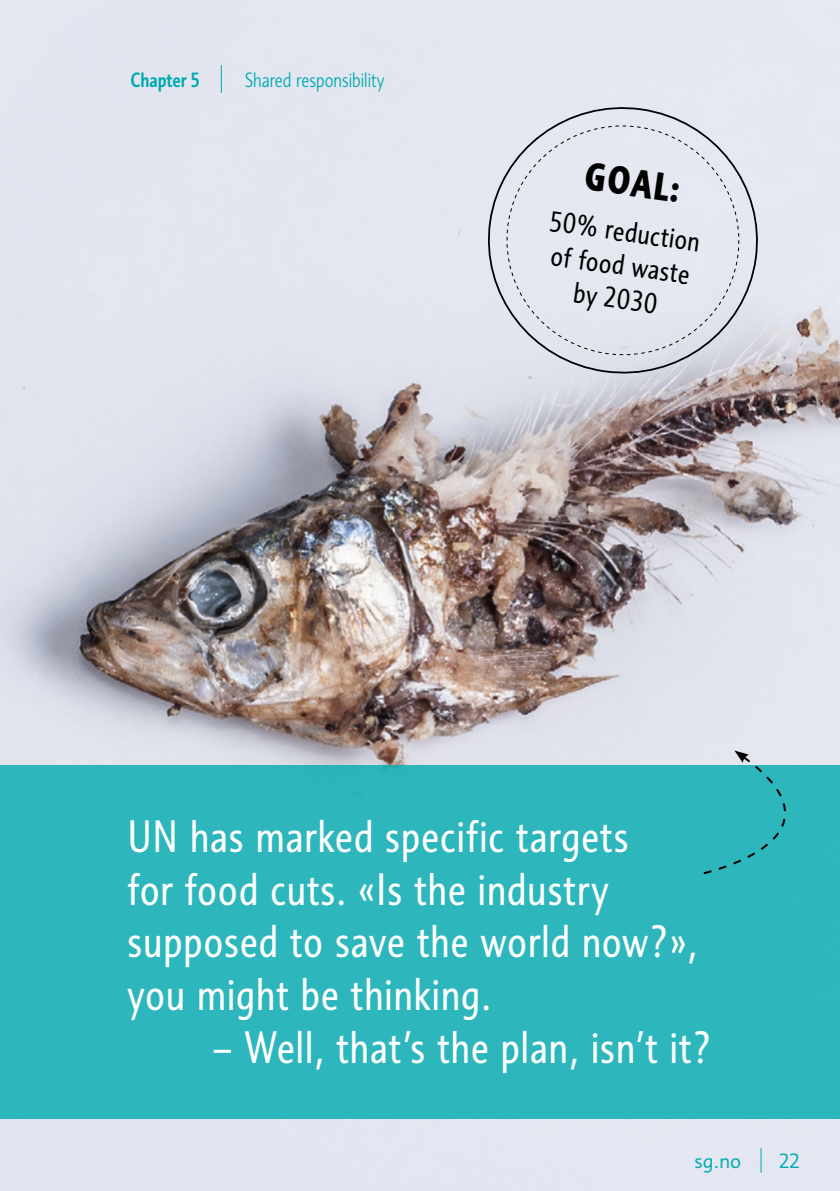
<style>
.page{position:relative;width:840px;height:1191px;background:#fff}
.page>*{position:absolute;margin:0;border:0;box-sizing:border-box;transform-origin:0 0}
.t1{font:condensed 44px/52.8px "Informa Pro";letter-spacing:.025em;color:#fff}
.t2{font:700 condensed 38px "Informa Pro";color:#000}
.t3{font:condensed 28px/33.6px "Informa Pro";color:#000;text-align:center}
.t4{font:300 condensed 20px "Informa Pro";color:#00abb0}
.t5{font:500 condensed 20px "Informa Pro";color:#00abb0}
.t6{font:20px "Informa Pro";color:#00abb0}
</style>
<div class="page">
<img style="left:0;top:0;width:839px;height:1191px">
<svg style="left:760px;top:1147px;width:1px;height:25px"></svg>
<div style="left:0;top:765px;width:839px;height:353px;background:#2db6bc"></div>
<svg style="left:477px;top:97px;width:290px;height:284px;background:#d9dbe3"></svg>
<svg style="left:611px;top:355px;width:126px;height:5px"></svg>
<svg style="left:738px;top:127px;width:5px;height:125px"></svg>
<svg style="left:507px;top:121px;width:127px;height:5px"></svg>
<svg style="left:501px;top:229px;width:5px;height:125px"></svg>
<div style="left:506px;top:126px;width:232px;height:229px;background:#e4e7f0"></div>
<svg style="left:221px;top:65px;width:1px;height:28px"></svg>
<svg style="left:701px;top:750px;width:138px;height:125px"></svg>
<p class="t5" style="left:130px;top:67px;width:70px">Chapter 5</p>
<p class="t4" style="left:244px;top:67px;width:141px">Shared responsibility</p>
<p class="t2" style="left:588px;top:153px;width:96px;rotate:8deg">GOAL:</p>
<p class="t3" style="left:552px;top:204px;width:153px;rotate:8deg">50% reduction of food waste by 2030</p>
<p class="t1" style="left:127px;top:809px;width:571px">UN has marked specific targets<br>for food cuts. «Is the industry supposed to save the world now?», you might be thinking.</p>
<p class="t1" style="left:212px;top:1020px;width:501px">– Well, that’s the plan, isn’t it?</p>
<p class="t6" style="left:694px;top:1148px;width:48px">sg.no</p>
<p class="t6" style="left:778px;top:1148px;width:23px">22</p>
</div>
